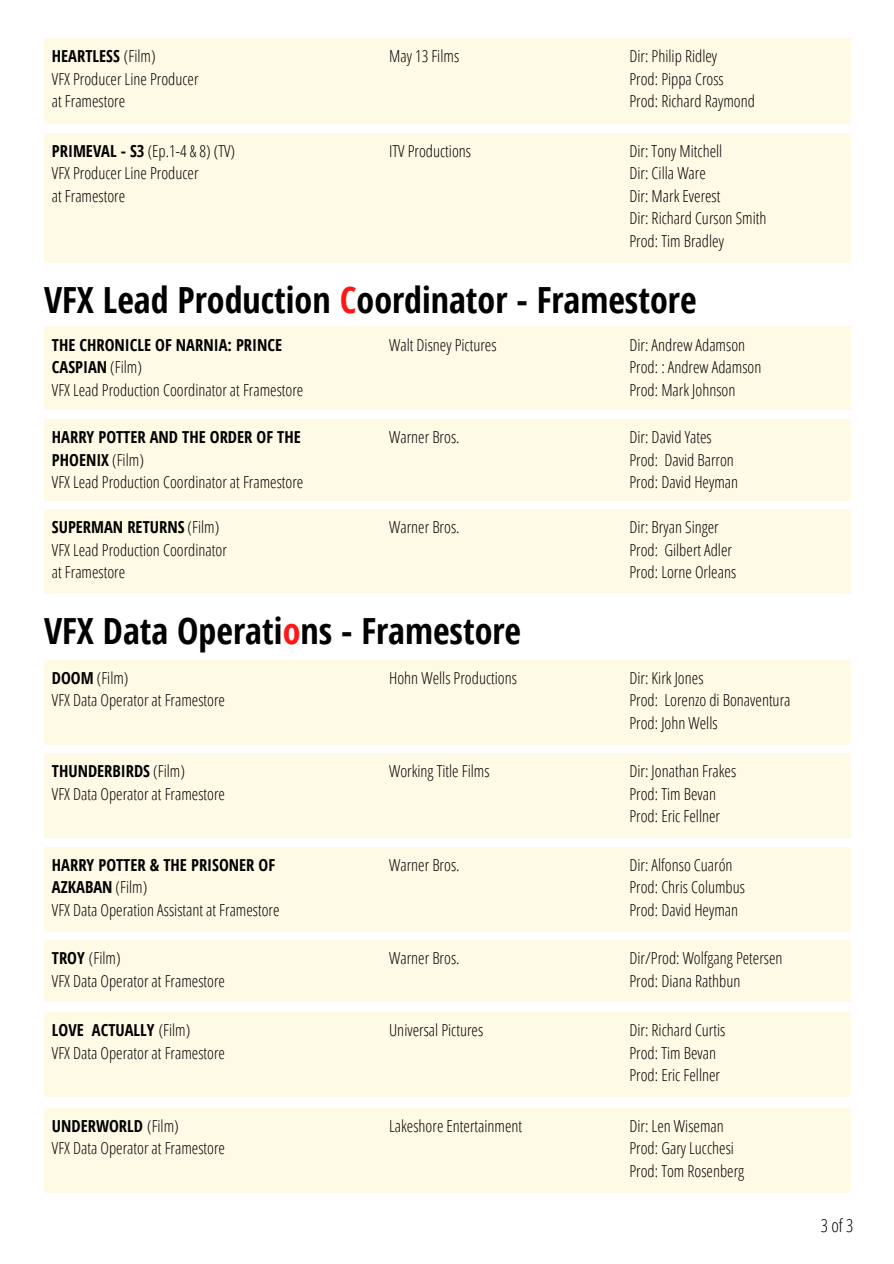
<style>
.page{position:relative;width:894px;height:1264px;background:#fff}
.page>*{position:absolute;margin:0;border:0;box-sizing:border-box;transform-origin:0 0}
.t1{font:700 36px "Open Sans Condensed";color:#000}
.t2{font:300 18px "Open Sans Condensed";color:#000}
.t3{font:300 16.5px "Open Sans Condensed";color:#000}
.t4{font:700 16.5px/22.5px "Open Sans Condensed";color:#000}
.s1{font-weight:300}
.s2{font-weight:700}
.s3{color:#ff1616}
</style>
<div class="page">
<div style="left:44px;top:38px;width:806px;height:86px;background:#fefae5"></div>
<div style="left:44px;top:133px;width:806px;height:129px;background:#fefae5"></div>
<div style="left:44px;top:327px;width:806px;height:83px;background:#fefae5"></div>
<div style="left:44px;top:419px;width:806px;height:81px;background:#fefae5"></div>
<div style="left:44px;top:509px;width:806px;height:84px;background:#fefae5"></div>
<div style="left:44px;top:659px;width:806px;height:85px;background:#fefae5"></div>
<div style="left:44px;top:753px;width:806px;height:84px;background:#fefae5"></div>
<div style="left:44px;top:846px;width:806px;height:85px;background:#fefae5"></div>
<div style="left:44px;top:940px;width:806px;height:62px;background:#fefae5"></div>
<div style="left:44px;top:1012px;width:806px;height:84px;background:#fefae5"></div>
<div style="left:44px;top:1107px;width:806px;height:85px;background:#fefae5"></div>
<p class="t4" style="left:52px;top:45px;width:105px">HEARTLESS <span class="s1">(Film)</span></p>
<p class="t3" style="left:52px;top:67px;width:148px">VFX Producer Line Producer</p>
<p class="t3" style="left:52px;top:90px;width:75px">at Framestore</p>
<p class="t3" style="left:52px;top:139px;width:185px"><span class="s2">PRIMEVAL - S3</span> (Ep.1-4 &amp; 8) (TV)</p>
<p class="t3" style="left:52px;top:162px;width:148px">VFX Producer Line Producer</p>
<p class="t3" style="left:52px;top:184px;width:75px">at Framestore</p>
<p class="t3" style="left:389px;top:45px;width:71px">May 13 Films</p>
<p class="t3" style="left:389px;top:139px;width:83px">ITV Productions</p>
<p class="t3" style="left:629px;top:45px;width:89px">Dir: Philip Ridley</p>
<p class="t3" style="left:629px;top:67px;width:96px">Prod: Pippa Cross</p>
<p class="t3" style="left:629px;top:90px;width:127px">Prod: Richard Raymond</p>
<p class="t3" style="left:629px;top:139px;width:94px">Dir: Tony Mitchell</p>
<p class="t3" style="left:629px;top:162px;width:78px">Dir: Cilla Ware</p>
<p class="t3" style="left:629px;top:184px;width:92px">Dir: Mark Everest</p>
<p class="t3" style="left:629px;top:207px;width:138px">Dir: Richard Curson Smith</p>
<p class="t3" style="left:629px;top:229px;width:96px">Prod: Tim Bradley</p>
<p class="t1" style="left:44px;top:274px;width:653px">VFX Lead Production <span class="s3">C</span>oordinator - Framestore</p>
<p class="t4" style="left:52px;top:333px;width:232px">THE CHRONICLE OF NARNIA: PRINCE<br>CASPIAN <span class="s1">(Film)</span></p>
<p class="t3" style="left:52px;top:378px;width:253px">VFX Lead Production Coordinator at Framestore</p>
<p class="t3" style="left:389px;top:333px;width:109px">Walt Disney Pictures</p>
<p class="t3" style="left:629px;top:333px;width:117px">Dir: Andrew Adamson</p>
<p class="t3" style="left:629px;top:356px;width:133px">Prod: : Andrew Adamson</p>
<p class="t3" style="left:629px;top:378px;width:107px">Prod: Mark Johnson</p>
<p class="t4" style="left:52px;top:425px;width:250px">HARRY POTTER AND THE ORDER OF THE<br>PHOENIX <span class="s1">(Film)</span></p>
<p class="t3" style="left:52px;top:470px;width:253px">VFX Lead Production Coordinator at Framestore</p>
<p class="t3" style="left:389px;top:425px;width:72px">Warner Bros.</p>
<p class="t3" style="left:629px;top:425px;width:84px">Dir: David Yates</p>
<p class="t3" style="left:629px;top:448px;width:106px">Prod: David Barron</p>
<p class="t3" style="left:629px;top:470px;width:110px">Prod: David Heyman</p>
<p class="t4" style="left:52px;top:515px;width:169px">SUPERMAN RETURNS <span class="s1">(Film)</span></p>
<p class="t3" style="left:52px;top:538px;width:176px">VFX Lead Production Coordinator</p>
<p class="t3" style="left:52px;top:560px;width:75px">at Framestore</p>
<p class="t3" style="left:389px;top:515px;width:72px">Warner Bros.</p>
<p class="t3" style="left:629px;top:515px;width:91px">Dir: Bryan Singer</p>
<p class="t3" style="left:629px;top:538px;width:104px">Prod: Gilbert Adler</p>
<p class="t3" style="left:629px;top:560px;width:108px">Prod: Lorne Orleans</p>
<p class="t1" style="left:44px;top:605px;width:478px">VFX Data Operati<span class="s3">o</span>ns - Framestore</p>
<p class="t3" style="left:52px;top:666px;width:78px"><span class="s2">DOOM</span> (Film)</p>
<p class="t3" style="left:52px;top:688px;width:175px">VFX Data Operator at Framestore</p>
<p class="t3" style="left:389px;top:666px;width:129px">Hohn Wells Productions</p>
<p class="t3" style="left:629px;top:666px;width:75px">Dir: Kirk Jones</p>
<p class="t3" style="left:629px;top:688px;width:162px">Prod: Lorenzo di Bonaventura</p>
<p class="t3" style="left:629px;top:711px;width:90px">Prod: John Wells</p>
<p class="t4" style="left:52px;top:759px;width:134px">THUNDERBIRDS <span class="s1">(Film)</span></p>
<p class="t3" style="left:52px;top:782px;width:175px">VFX Data Operator at Framestore</p>
<p class="t3" style="left:389px;top:759px;width:102px">Working Title Films</p>
<p class="t3" style="left:629px;top:759px;width:108px">Dir: Jonathan Frakes</p>
<p class="t3" style="left:629px;top:782px;width:88px">Prod: Tim Bevan</p>
<p class="t3" style="left:629px;top:804px;width:92px">Prod: Eric Fellner</p>
<p class="t4" style="left:52px;top:853px;width:225px">HARRY POTTER &amp; THE PRISONER OF<br>AZKABAN <span class="s1">(Film)</span></p>
<p class="t3" style="left:52px;top:898px;width:229px">VFX Data Operation Assistant at Framestore</p>
<p class="t3" style="left:389px;top:853px;width:72px">Warner Bros.</p>
<p class="t3" style="left:629px;top:853px;width:105px">Dir: Alfonso Cuarón</p>
<p class="t3" style="left:629px;top:875px;width:117px">Prod: Chris Columbus</p>
<p class="t3" style="left:629px;top:898px;width:110px">Prod: David Heyman</p>
<p class="t3" style="left:52px;top:946px;width:70px"><span class="s2">TROY</span> (Film)</p>
<p class="t3" style="left:52px;top:969px;width:175px">VFX Data Operator at Framestore</p>
<p class="t3" style="left:389px;top:946px;width:72px">Warner Bros.</p>
<p class="t3" style="left:629px;top:946px;width:154px">Dir/Prod: Wolfgang Petersen</p>
<p class="t3" style="left:629px;top:969px;width:112px">Prod: Diana Rathbun</p>
<p class="t4" style="left:52px;top:1018px;width:140px">LOVE ACTUALLY <span class="s1">(Film)</span></p>
<p class="t3" style="left:52px;top:1041px;width:175px">VFX Data Operator at Framestore</p>
<p class="t3" style="left:389px;top:1018px;width:95px">Universal Pictures</p>
<p class="t3" style="left:629px;top:1018px;width:97px">Dir: Richard Curtis</p>
<p class="t3" style="left:629px;top:1041px;width:88px">Prod: Tim Bevan</p>
<p class="t3" style="left:629px;top:1063px;width:92px">Prod: Eric Fellner</p>
<p class="t4" style="left:52px;top:1114px;width:128px">UNDERWORLD <span class="s1">(Film)</span></p>
<p class="t3" style="left:52px;top:1136px;width:175px">VFX Data Operator at Framestore</p>
<p class="t3" style="left:389px;top:1114px;width:134px">Lakeshore Entertainment</p>
<p class="t3" style="left:629px;top:1114px;width:96px">Dir: Len Wiseman</p>
<p class="t3" style="left:629px;top:1136px;width:106px">Prod: Gary Lucchesi</p>
<p class="t3" style="left:629px;top:1159px;width:116px">Prod: Tom Rosenberg</p>
<p class="t2" style="left:820px;top:1212px;width:34px">3 of 3</p>
</div>
